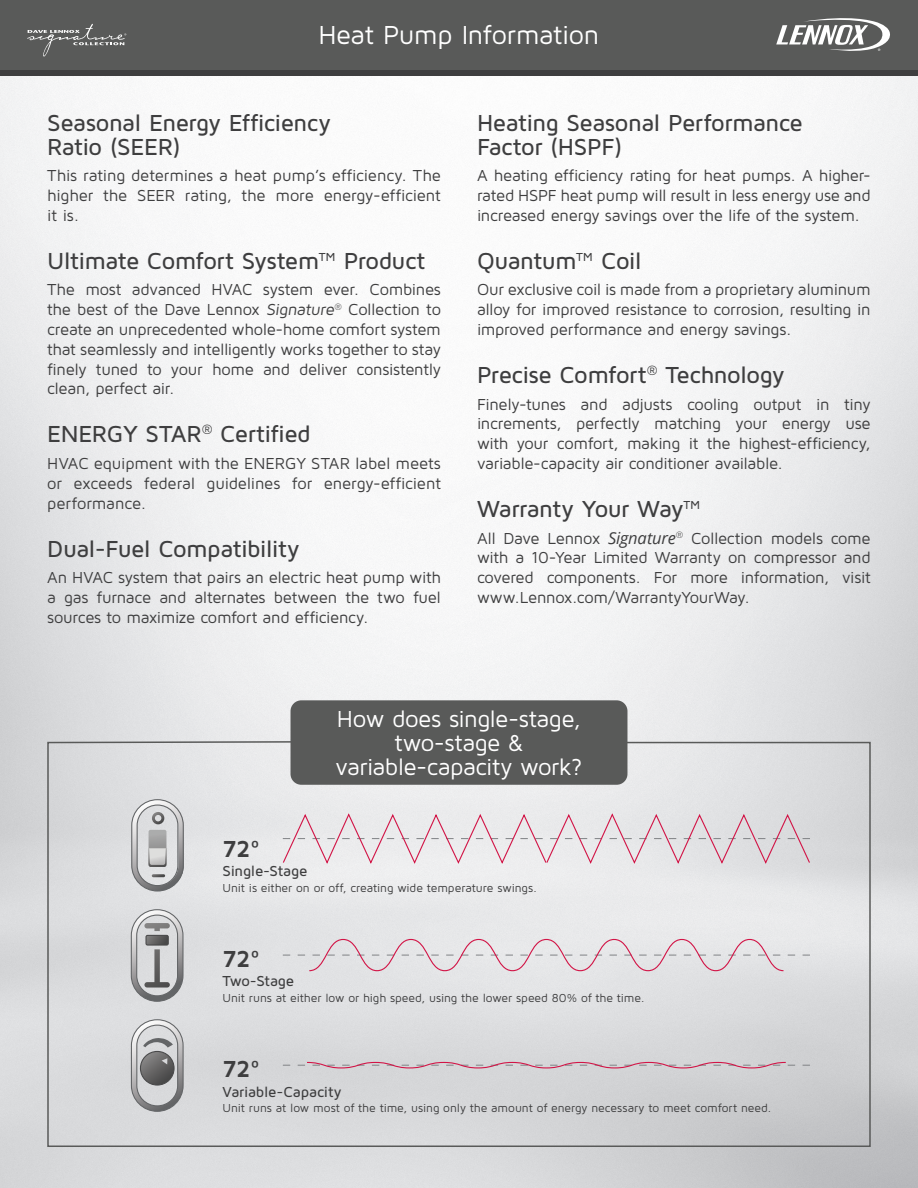
<style>
.page{position:relative;width:918px;height:1188px;background:#fff}
.page>*{position:absolute;margin:0;border:0;box-sizing:border-box;transform-origin:0 0}
.t1{font:27px "Maven Pro";letter-spacing:-.015em;color:#fff}
.t2{font:500 24px/24px "Maven Pro";letter-spacing:-.02em;color:#3e3e3f}
.t3{font:24px/24px "Maven Pro";letter-spacing:-.02em;color:#fff;text-align:center}
.t4{font:700 24px "Maven Pro";letter-spacing:-.015em;color:#3e3e3f}
.t5{font:16.5px/19.8px "Maven Pro";letter-spacing:-.015em;color:#3e3e3f;text-align:justify}
.t6{font:500 15px "Maven Pro";letter-spacing:-.01em;color:#3e3e3f}
.t7{font:12px "Maven Pro";letter-spacing:-.005em;color:#3e3e3f}
.s1{font-family:"Open Sans";font-style:italic}
</style>
<div class="page">
<img style="left:0;top:75px;width:918px;height:1113px">
<svg style="left:0;top:69px;width:918px;height:6px;background:#424243"></svg>
<div style="left:0;top:0;width:918px;height:69px;background:#595a59"></div>
<svg style="left:27px;top:24px;width:99px;height:33px"></svg>
<svg style="left:776px;top:18px;width:114px;height:33px"></svg>
<div style="left:291px;top:700px;width:336px;height:85px;background:#595a59;border-radius:11px"></div>
<svg style="left:47px;top:740px;width:825px;height:408px;background:#d5d4d6"></svg>
<svg style="left:130px;top:909px;width:54px;height:93px;background:#b8b8ba"></svg>
<div style="left:145px;top:935px;width:24px;height:11px;border:1px solid #49494a;border-radius:2px"></div>
<svg style="left:130px;top:1019px;width:54px;height:93px;background:#afafb1"></svg>
<div style="left:140px;top:1051px;width:35px;height:35px;border:1px solid #49494a;border-radius:50%"></div>
<svg style="left:131px;top:799px;width:53px;height:93px;background:#c1c1c3"></svg>
<svg style="left:282px;top:812px;width:529px;height:53px;background:#e4dcdf"></svg>
<p class="t1" style="left:318px;top:18px;width:283px">Heat Pump Information</p>
<p class="t2" style="left:47px;top:110px;width:285px">Seasonal Energy Efficiency<br>Ratio (SEER)</p>
<p class="t5" style="left:47px;top:165px;width:395px">This rating determines a heat pump’s efficiency. The higher the SEER rating, the more energy-efficient it is.</p>
<p class="t2" style="left:47px;top:248px;width:380px">Ultimate Comfort System™ Product</p>
<p class="t5" style="left:47px;top:279px;width:395px">The most advanced HVAC system ever. Combines the best of the Dave Lennox Signature<sup>®</sup> Collection to create an unprecedented whole-home comfort system that seamlessly and intelligently works together to stay finely tuned to your home and deliver consistently clean, perfect air.</p>
<p class="t2" style="left:47px;top:421px;width:265px">ENERGY STAR<sup>®</sup> Certified</p>
<p class="t5" style="left:47px;top:453px;width:395px">HVAC equipment with the ENERGY STAR label meets or exceeds federal guidelines for energy-efficient performance.</p>
<p class="t2" style="left:47px;top:536px;width:254px">Dual-Fuel Compatibility</p>
<p class="t5" style="left:47px;top:567px;width:395px">An HVAC system that pairs an electric heat pump with a gas furnace and alternates between the two fuel sources to maximize comfort and efficiency.</p>
<p class="t2" style="left:477px;top:110px;width:327px">Heating Seasonal Performance<br>Factor (HSPF)</p>
<p class="t5" style="left:477px;top:165px;width:395px">A heating efficiency rating for heat pumps. A higher&shy;rated HSPF heat pump will result in less energy use and increased energy savings over the life of the system.</p>
<p class="t2" style="left:477px;top:248px;width:166px">Quantum™ Coil</p>
<p class="t5" style="left:477px;top:279px;width:395px">Our exclusive coil is made from a proprietary aluminum alloy for improved resistance to corrosion, resulting in improved performance and energy savings.</p>
<p class="t2" style="left:477px;top:362px;width:309px">Precise Comfort<sup>®</sup> Technology</p>
<p class="t5" style="left:477px;top:393px;width:395px">Finely-tunes and adjusts cooling output in tiny increments, perfectly matching your energy use with your comfort, making it the highest-efficiency, variable-capacity air conditioner available.</p>
<p class="t2" style="left:477px;top:496px;width:225px">Warranty Your Way™</p>
<p class="t5" style="left:477px;top:527px;width:395px">All Dave Lennox <span class="s1">Signature</span><sup>®</sup> Collection models come with a 10-Year Limited Warranty on compressor and covered components. For more information, visit www.Lennox.com/WarrantyYourWay.</p>
<p class="t4" style="left:222px;top:833px;width:39px">72º</p>
<p class="t3" style="left:335px;top:705px;width:249px">How does single-stage, two-stage &amp; variable-capacity work?</p>
<p class="t6" style="left:222px;top:862px;width:86px">Single-Stage</p>
<p class="t7" style="left:222px;top:880px;width:316px">Unit is either on or off, creating wide temperature swings.</p>
<p class="t4" style="left:222px;top:943px;width:39px">72º</p>
<p class="t6" style="left:222px;top:972px;width:73px">Two-Stage</p>
<p class="t7" style="left:222px;top:991px;width:424px">Unit runs at either low or high speed, using the lower speed 80% of the time.</p>
<p class="t4" style="left:222px;top:1053px;width:39px">72º</p>
<p class="t6" style="left:222px;top:1082px;width:121px">Variable-Capacity</p>
<p class="t7" style="left:222px;top:1101px;width:551px">Unit runs at low most of the time, using only the amount of energy necessary to meet comfort need.</p>
</div>
